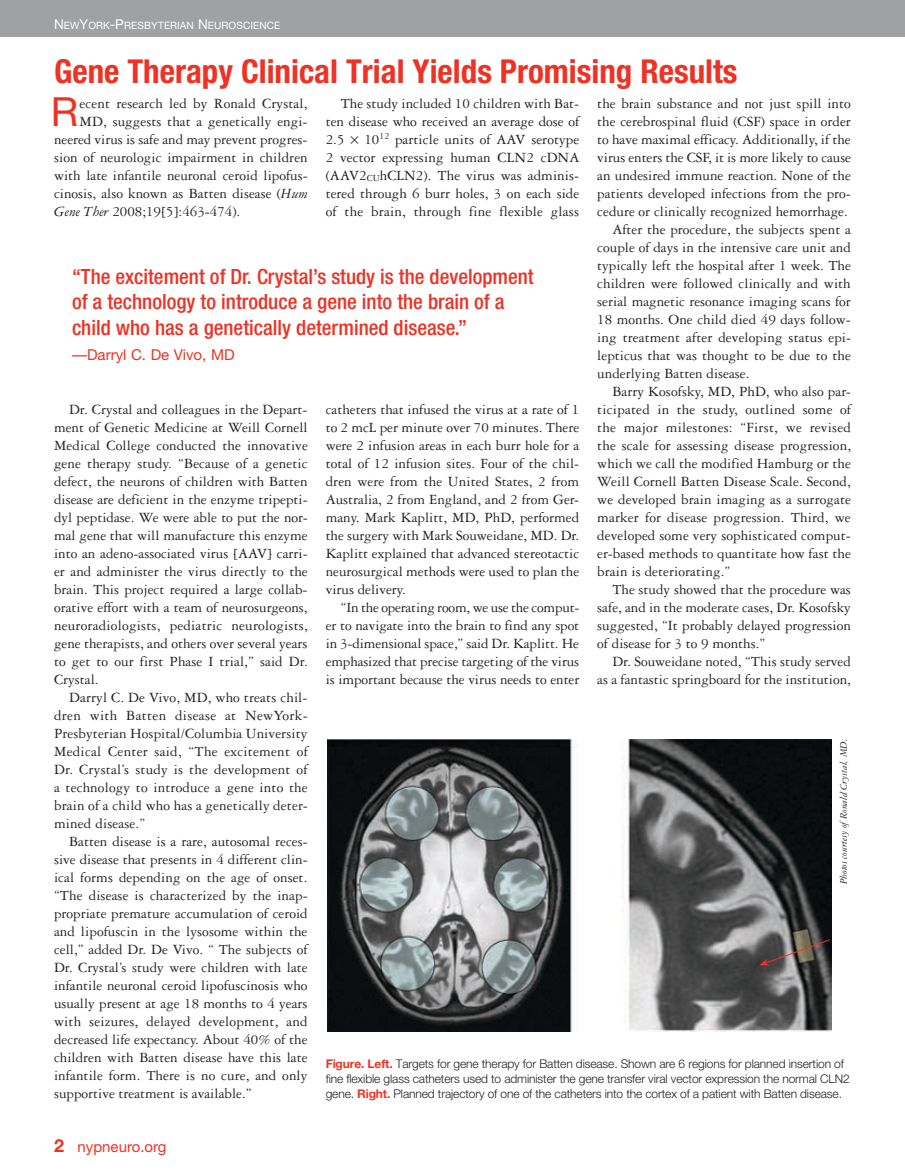
<style>
.page{position:relative;width:905px;height:1175px;background:#fff}
.page>*{position:absolute;margin:0;border:0;box-sizing:border-box;transform-origin:0 0}
.t1{font:40.2px "Helvetica Neue";color:#ee3224}
.t2{font:700 condensed 33px "Helvetica Neue";color:#ee3224}
.t3{font:500 condensed 21px/25.5px "Helvetica Neue";color:#ee3224}
.t4{font:15px/18px "Garamond Three";color:#231f20;text-align:justify}
.t5{font:15px "Helvetica Neue";color:#ee3224}
.t6{font:300 12px/15px "Helvetica Neue";letter-spacing:-.01em;color:#231f20}
.t7{font:italic 10.5px "Garamond Three";color:#231f20}
.t8{font:10.2px "Helvetica Neue";letter-spacing:.005em;color:#fff}
.s1{font-size:13.5px}
.s2{font-style:italic}
.s3{font-size:9.75px}
.s4{font-weight:700;color:#ee3224}
.s5{font-weight:700;font-size:18px}
</style>
<div class="page">
<div style="left:0;top:0;width:904px;height:36px;background:#9fa1a4"></div>
<img style="left:327px;top:739px;width:504px;height:292px">
<svg style="left:759px;top:938px;width:71px;height:27px;background:#5f5650"></svg>
<p class="t8" style="left:54px;top:19px;width:228px"><span class="s1">N</span>EW<span class="s1">Y</span>ORK<span class="s1">-P</span>RESBYTERIAN <span class="s1">N</span>EUROSCIENCE</p>
<h2 class="t2" style="left:54px;top:51px;width:685px">Gene Therapy Clinical Trial Yields Promising Results</h2>
<h1 class="t1" style="left:51px;top:88px;width:29px">R</h1>
<p class="t4" style="left:80px;top:94px;width:229px">ecent research led by Ronald Crystal,</p>
<p class="t4" style="left:597px;top:94px;width:255px">the brain substance and not just spill into</p>
<p class="t4" style="left:597px;top:112px;width:255px">the cerebrospinal fluid (CSF) space in order</p>
<p class="t4" style="left:597px;top:130px;width:255px">to have maximal efficacy. Additionally, if the</p>
<p class="t4" style="left:597px;top:148px;width:255px">virus enters the CSF, it is more likely to cause</p>
<p class="t4" style="left:597px;top:166px;width:255px">an undesired immune reaction. None of the</p>
<p class="t4" style="left:597px;top:184px;width:255px">patients developed infections from the pro-</p>
<p class="t4" style="left:597px;top:202px;width:252px">cedure or clinically recognized hemorrhage.</p>
<p class="t4" style="left:612px;top:220px;width:240px">After the procedure, the subjects spent a</p>
<p class="t4" style="left:597px;top:238px;width:255px">couple of days in the intensive care unit and</p>
<p class="t4" style="left:597px;top:256px;width:255px">typically left the hospital after 1 week. The</p>
<p class="t4" style="left:597px;top:274px;width:255px">children were followed clinically and with</p>
<p class="t4" style="left:597px;top:292px;width:255px">serial magnetic resonance imaging scans for</p>
<p class="t4" style="left:597px;top:310px;width:255px">18 months. One child died 49 days follow-</p>
<p class="t4" style="left:597px;top:328px;width:255px">ing treatment after developing status epi-</p>
<p class="t4" style="left:597px;top:346px;width:255px">lepticus that was thought to be due to the</p>
<p class="t4" style="left:597px;top:364px;width:154px">underlying Batten disease.</p>
<p class="t4" style="left:612px;top:382px;width:240px">Barry Kosofsky, MD, PhD, who also par-</p>
<p class="t4" style="left:597px;top:400px;width:255px">ticipated in the study, outlined some of</p>
<p class="t4" style="left:597px;top:418px;width:255px">the major milestones: “First, we revised</p>
<p class="t4" style="left:597px;top:436px;width:255px">the scale for assessing disease progression,</p>
<p class="t4" style="left:597px;top:454px;width:255px">which we call the modified Hamburg or the</p>
<p class="t4" style="left:597px;top:472px;width:255px">Weill Cornell Batten Disease Scale. Second,</p>
<p class="t4" style="left:597px;top:490px;width:255px">we developed brain imaging as a surrogate</p>
<p class="t4" style="left:597px;top:508px;width:255px">marker for disease progression. Third, we</p>
<p class="t4" style="left:597px;top:526px;width:255px">developed some very sophisticated comput-</p>
<p class="t4" style="left:597px;top:544px;width:255px">er-based methods to quantitate how fast the</p>
<p class="t4" style="left:597px;top:562px;width:134px">brain is deteriorating.”</p>
<p class="t4" style="left:612px;top:580px;width:240px">The study showed that the procedure was</p>
<p class="t4" style="left:597px;top:598px;width:255px">safe, and in the moderate cases, Dr. Kosofsky</p>
<p class="t4" style="left:597px;top:616px;width:255px">suggested, “It probably delayed progression</p>
<p class="t4" style="left:597px;top:634px;width:169px">of disease for 3 to 9 months.”</p>
<p class="t4" style="left:612px;top:652px;width:240px">Dr. Souweidane noted, “This study served</p>
<p class="t4" style="left:597px;top:670px;width:255px">as a fantastic springboard for the institution,</p>
<p class="t4" style="left:326px;top:94px;width:255px;text-indent:15px">The study included 10 children with Bat&shy;ten disease who received an average dose of 2.5</p>
<p class="t4" style="left:80px;top:112px;width:229px">MD, suggests that a genetically engi-</p>
<p class="t4" style="left:54px;top:130px;width:255px">neered virus is safe and may prevent progres-</p>
<p class="t4" style="left:54px;top:148px;width:255px">sion of neurologic impairment in children</p>
<p class="t4" style="left:54px;top:166px;width:255px">with late infantile neuronal ceroid lipofus-</p>
<p class="t4" style="left:54px;top:184px;width:255px">cinosis, also known as Batten disease (<span class="s2">Hum</span></p>
<p class="t4" style="left:54px;top:202px;width:188px"><span class="s2">Gene Ther</span> 2008;19[5]:463-474).</p>
<p class="t4" style="left:326px;top:130px;width:255px;text-indent:39px">10<sup>12</sup> particle units of AAV serotype 2 vector expressing human CLN2 cDNA (AAV2<span class="s3">CU</span>hCLN2). The virus was adminis&shy;tered through 6 burr holes, 3 on each side of the brain, through fine flexible glass</p>
<h3 class="t3" style="left:72px;top:263px;width:463px">“The excitement of Dr. Crystal’s study is the development of a technology to introduce a gene into the brain of a child who has a genetically determined disease.”</h3>
<p class="t5" style="left:72px;top:346px;width:164px">—Darryl C. De Vivo, MD</p>
<p class="t4" style="left:326px;top:400px;width:255px">catheters that infused the virus at a rate of 1 to 2 mcL per minute over 70 minutes. There were 2 infusion areas in each burr hole for a total of 12 infusion sites. Four of the chil&shy;dren were from the United States, 2 from Australia, 2 from England, and 2 from Ger&shy;many. Mark Kaplitt, MD, PhD, performed the surgery with Mark Souweidane, MD. Dr.<br>Kaplitt explained that advanced stereotactic neurosurgical methods were used to plan the virus delivery.</p>
<p class="t4" style="left:326px;top:598px;width:255px;text-indent:15px">“In the operating room, we use the comput&shy;er to navigate into the brain to find any spot in 3-dimensional space,” said Dr. Kaplitt. He emphasized that precise targeting of the virus is important because the virus needs to enter</p>
<p class="t4" style="left:54px;top:400px;width:255px;text-indent:15px">Dr. Crystal and colleagues in the Depart&shy;ment of Genetic Medicine at Weill Cornell Medical College conducted the innovative gene therapy study. “Because of a genetic defect, the neurons of children with Batten disease are deficient in the enzyme tripepti&shy;dyl peptidase. We were able to put the nor&shy;mal gene that will manufacture this enzyme into an adeno-associated virus [AAV] carri&shy;er and administer the virus directly to the brain. This project required a large collab&shy;orative effort with a team of neurosurgeons, neuroradiologists, pediatric neurologists, gene therapists, and others over several years to get to our first Phase I trial,” said Dr.<br>Crystal.</p>
<p class="t4" style="left:54px;top:688px;width:255px;text-indent:15px">Darryl C. De Vivo, MD, who treats chil&shy;dren with Batten disease at NewYork-Presbyterian Hospital/Columbia University Medical Center said, “The excitement of Dr. Crystal’s study is the development of a technology to introduce a gene into the brain of a child who has a genetically deter&shy;mined disease.”</p>
<p class="t4" style="left:54px;top:832px;width:255px;text-indent:15px">Batten disease is a rare, autosomal reces&shy;sive disease that presents in 4 different clin&shy;ical forms depending on the age of onset. “The disease is characterized by the inap&shy;propriate premature accumulation of ceroid and lipofuscin in the lysosome within the cell,” added Dr. De Vivo. “ The subjects of Dr. -Crystal’s study were children with late infantile neuronal ceroid lipofuscinosis who usually present at age 18 months to 4 years with seizures, delayed development, and decreased life expectancy. About 40% of the children with Batten disease have this late infantile form. There is no cure, and only supportive treatment is available.”</p>
<p class="t7" style="left:838px;top:884px;width:148px;rotate:-90deg">Photos courtesy ofRonald Crystal, MD.</p>
<p class="t6" style="left:326px;top:1056px;width:525px"><span class="s4">Figure. Left.</span> Targets for gene therapy for Batten disease. Shown are 6 regions for planned insertion of fine flexible glass catheters used to administer the gene transfer viral vector expression the normal CLN2 gene. <span class="s4">Right.</span> Planned trajectory of one of the catheters into the cortex of a patient with Batten disease.</p>
<p class="t5" style="left:54px;top:1138px;width:114px"><span class="s5">2</span> nypneuro.org</p>
</div>
